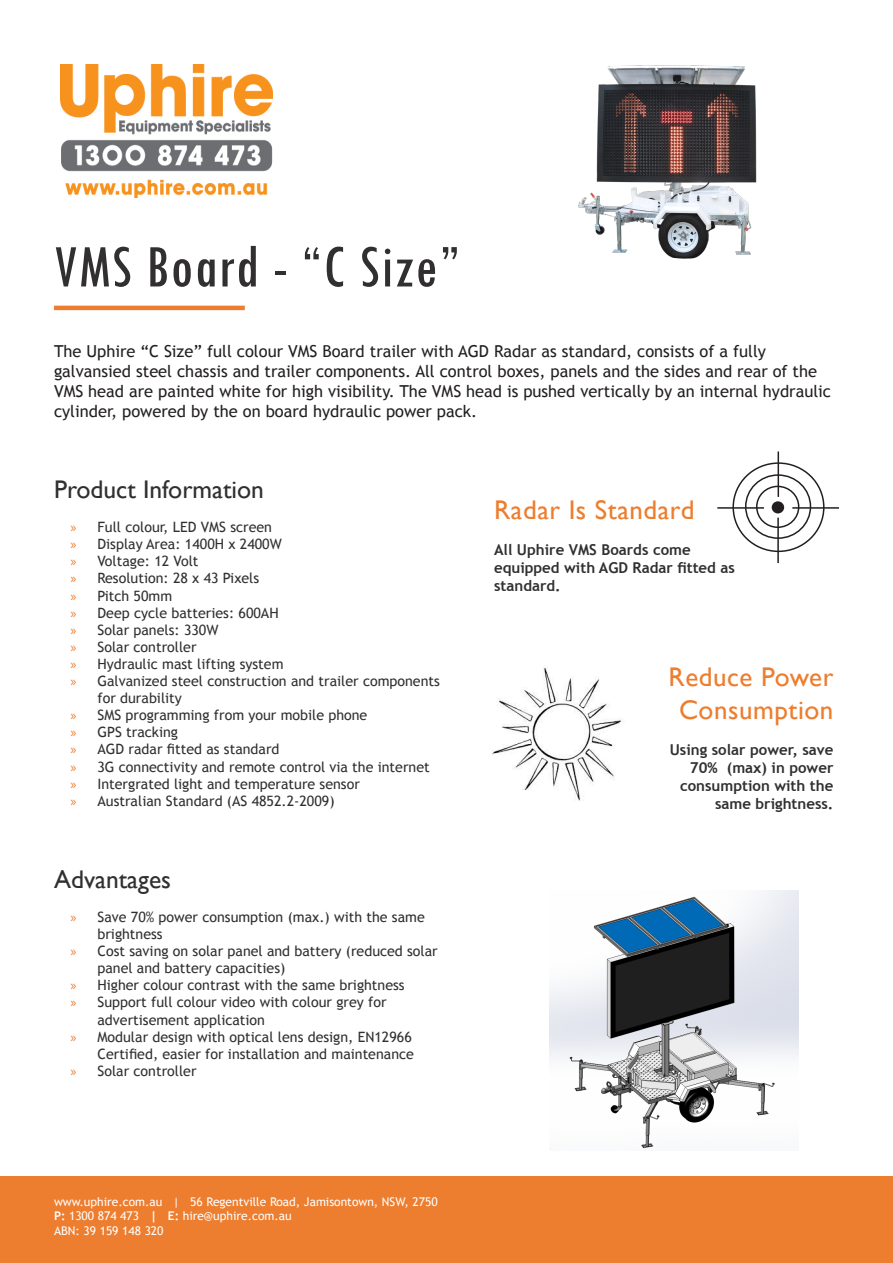
<style>
.page{position:relative;width:893px;height:1263px;background:#fff}
.page>*{position:absolute;margin:0;border:0;box-sizing:border-box;transform-origin:0 0}
.t1{font:condensed 63px "Tw Cen";letter-spacing:.02em;color:#312f30}
.t2{font:27px/32.4px "Gill Sans";letter-spacing:.02em;color:#ed7d2f;text-align:center}
.t3{font:25.5px "Gill Sans";color:#312f30}
.t4{font:16.5px/19.8px "Trebuchet MS";color:#231f20}
.t5{font:700 15px/18px "Trebuchet MS";color:#312f30}
.t6{font:14.25px/17.1px "Trebuchet MS";color:#312f30}
.t7{font:12px "Trebuchet MS";color:#fff}
.s1{font-family:"Myriad Pro";color:#ed7d2f}
.s2{font-weight:700}
</style>
<div class="page">
<div style="left:0;top:1176px;width:893px;height:87px;background:#ed7d2f"></div>
<img style="left:60px;top:65px;width:212px;height:132px">
<hr style="left:54px;top:306px;width:191px;height:4px;background:#ed7d2f">
<img style="left:578px;top:65px;width:179px;height:194px">
<img style="left:492px;top:667px;width:129px;height:134px">
<div style="left:756px;top:486px;width:43px;height:42px;border:2px solid #231f20;border-radius:50%"></div>
<div style="left:745px;top:474px;width:66px;height:65px;border:2px solid #231f20;border-radius:50%"></div>
<div style="left:732px;top:462px;width:92px;height:90px;border:2px solid #231f20;border-radius:50%"></div>
<hr style="left:778px;top:451px;width:1px;height:46px;background:#231f20">
<hr style="left:777px;top:518px;width:2px;height:45px;background:#231f20">
<hr style="left:792px;top:507px;width:47px;height:2px;background:#231f20">
<hr style="left:717px;top:507px;width:47px;height:2px;background:#231f20">
<div style="left:772px;top:501px;width:12px;height:12px;background:#231f20;border-radius:50%"></div>
<img style="left:549px;top:891px;width:249px;height:258px">
<p class="t1" style="left:54px;top:229px;width:407px">VMS Board - “C Size”</p>
<p class="t4" style="left:54px;top:342px;width:779px">The Uphire “C Size” full colour VMS Board trailer with AGD Radar as standard, consists of a fully galvansied steel chassis and trailer components. All control boxes, panels and the sides and rear of the VMS head are painted white for high visibility. The VMS head is pushed vertically by an internal hydraulic cylinder, powered by the on board hydraulic power pack.</p>
<p class="t3" style="left:54px;top:474px;width:211px">Product Information</p>
<p class="t6" style="left:70px;top:519px;width:203px"><span class="s1">»</span> Full colour, LED VMS screen</p>
<p class="t6" style="left:70px;top:536px;width:213px"><span class="s1">»</span> Display Area: 1400H x 2400W</p>
<p class="t6" style="left:70px;top:553px;width:130px"><span class="s1">»</span> Voltage: 12 Volt</p>
<p class="t6" style="left:70px;top:570px;width:190px"><span class="s1">»</span> Resolution: 28 x 43 Pixels</p>
<p class="t6" style="left:70px;top:587px;width:103px"><span class="s1">»</span> Pitch 50mm</p>
<p class="t6" style="left:70px;top:604px;width:210px"><span class="s1">»</span> Deep cycle batteries: 600AH</p>
<p class="t6" style="left:70px;top:621px;width:150px"><span class="s1">»</span> Solar panels: 330W</p>
<p class="t6" style="left:70px;top:638px;width:128px"><span class="s1">»</span> Solar controller</p>
<p class="t6" style="left:70px;top:655px;width:214px"><span class="s1">»</span> Hydraulic mast lifting system</p>
<p class="t6" style="left:98px;top:673px;width:344px;text-indent:-27px"><span class="s1">»</span> Galvanized steel construction and trailer components for durability</p>
<p class="t6" style="left:70px;top:707px;width:298px"><span class="s1">»</span> SMS programming from your mobile phone</p>
<p class="t6" style="left:70px;top:724px;width:109px"><span class="s1">»</span> GPS tracking</p>
<p class="t6" style="left:70px;top:741px;width:211px"><span class="s1">»</span> AGD radar fitted as standard</p>
<p class="t6" style="left:70px;top:758px;width:361px"><span class="s1">»</span> 3G connectivity and remote control via the internet</p>
<p class="t6" style="left:70px;top:775px;width:291px"><span class="s1">»</span> Intergrated light and temperature sensor</p>
<p class="t6" style="left:70px;top:792px;width:266px"><span class="s1">»</span> Australian Standard (AS 4852.2-2009)</p>
<p class="t3" style="left:54px;top:864px;width:119px">Advantages</p>
<p class="t6" style="left:98px;top:908px;width:329px;text-indent:-27px"><span class="s1">»</span> Save 70% power consumption (max.) with the same brightness</p>
<p class="t6" style="left:98px;top:943px;width:342px;text-indent:-27px"><span class="s1">»</span> Cost saving on solar panel and battery (reduced solar panel and battery capacities)</p>
<p class="t6" style="left:70px;top:977px;width:336px"><span class="s1">»</span> Higher colour contrast with the same brightness</p>
<p class="t6" style="left:98px;top:994px;width:291px;text-indent:-27px"><span class="s1">»</span> Support full colour video with colour grey for advertisement application</p>
<p class="t6" style="left:70px;top:1028px;width:345px;text-align:right"><span class="s1">»</span> Modular design with optical lens design, EN12966<br>Certified, easier for installation and maintenance</p>
<p class="t6" style="left:70px;top:1062px;width:128px"><span class="s1">»</span> Solar controller</p>
<p class="t7" style="left:54px;top:1195px;width:385px">www.uphire.com.au | 56 Regentville Road, Jamisontown, NSW, 2750</p>
<p class="t7" style="left:54px;top:1209px;width:239px"><span class="s2">P:</span> 1300 874 473 <span class="s2">| E:</span> hire@uphire.com.au</p>
<p class="t7" style="left:54px;top:1223px;width:111px">ABN: 39 159 148 320</p>
<p class="t2" style="left:494px;top:494px;width:202px">Radar Is Standard</p>
<p class="t5" style="left:494px;top:540px;width:242px">All Uphire VMS Boards come equipped with AGD Radar fitted as standard.</p>
<p class="t2" style="left:668px;top:661px;width:166px">Reduce Power<br>Consumption</p>
<p class="t5" style="left:670px;top:740px;width:165px;text-align:right">Using solar power, save<br>70% (max) in power consumption with the same brightness.</p>
</div>
